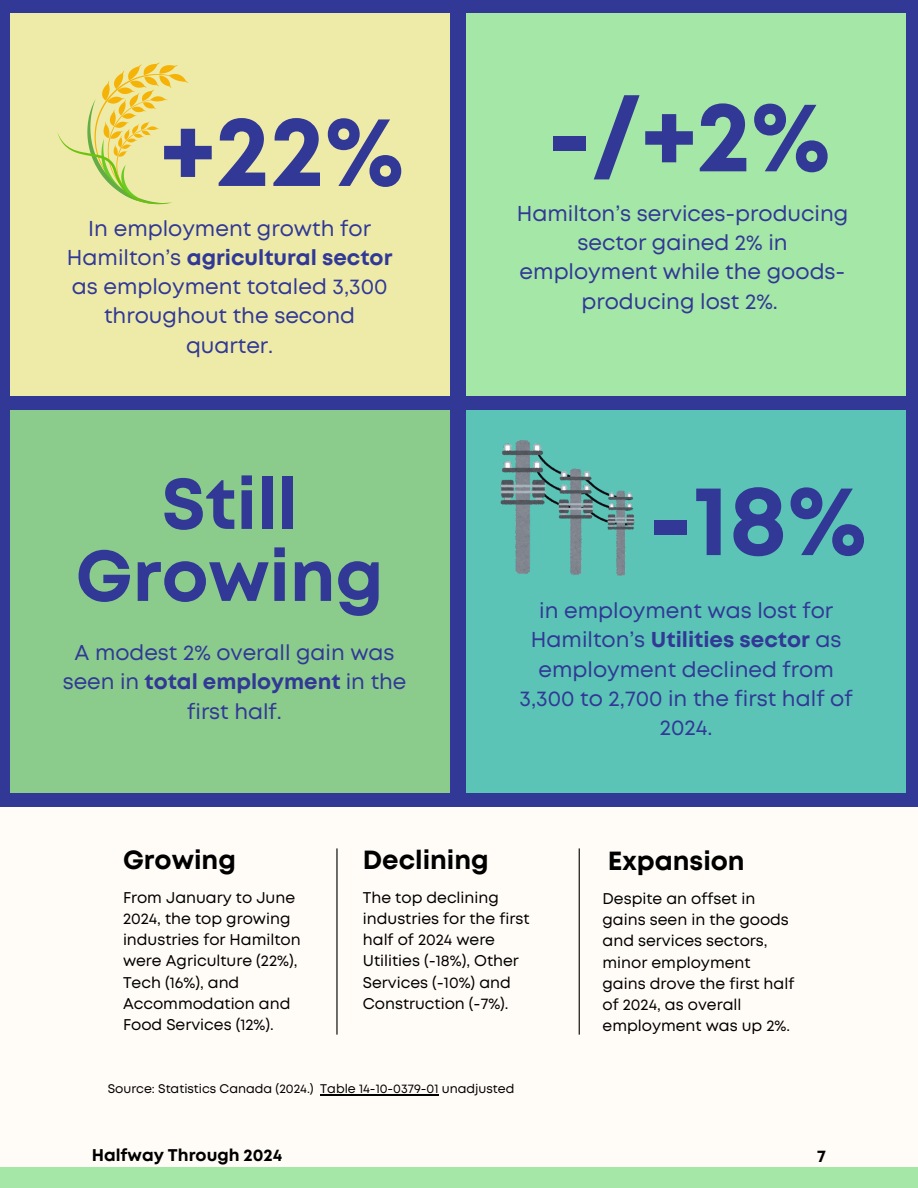
<style>
.page{position:relative;width:918px;height:1188px;background:#313896}
.page>*{position:absolute;margin:0;border:0;box-sizing:border-box;transform-origin:0 0}
.t1{font:700 100.05px "Mont";color:#313896}
.t2{font:700 71.55px/72px "Mont";color:#313896;text-align:center}
.t3{font:700 26.25px "Mont";color:#000}
.t4{font:21.45px/29.2px "Mont";color:#313896;text-align:center}
.t5{font:700 16.95px "Mont";color:#000}
.t6{font:15.45px/21.1px "Mont";color:#000}
.t7{font:12.45px "Mont";color:#000}
.s1{font-weight:700}
</style>
<div class="page">
<div style="left:0;top:807px;width:918px;height:381px;background:#fffbf6"></div>
<hr style="left:336px;top:848px;width:2px;height:187px;background:#000">
<hr style="left:579px;top:848px;width:1px;height:187px;background:#000">
<div style="left:0;top:1167px;width:918px;height:21px;background:#a5e7a6"></div>
<div style="left:10px;top:13px;width:439px;height:383px;background:#eeeba9"></div>
<div style="left:467px;top:13px;width:439px;height:383px;background:#a5e7a6"></div>
<div style="left:10px;top:410px;width:439px;height:382px;background:#8bcc8c"></div>
<div style="left:467px;top:410px;width:439px;height:382px;background:#5bc4b6"></div>
<svg style="left:57px;top:63px;width:132px;height:141px"></svg>
<img style="left:501px;top:441px;width:134px;height:135px">
<hr style="left:320px;top:1094px;width:119px;height:1px;background:#000">
<h4 class="t1" style="left:161px;top:113px;width:245px">+22%</h4>
<h3 class="t4" style="left:67px;top:215px;width:327px">In employment growth for<br>Hamilton’s <span class="s1">agricultural sector </span>as employment totaled 3,300 throughout the second quarter.</h3>
<p class="t2" style="left:76px;top:473px;width:309px">Still<br>Growing</p>
<h6 class="t4" style="left:63px;top:640px;width:345px">A modest 2% overall gain was seen in <span class="s1">total employment</span> in the first half.</h6>
<h6 class="t1" style="left:547px;top:99px;width:285px">-/+2%</h6>
<h3 class="t4" style="left:517px;top:200px;width:333px">Hamilton’s services-producing sector gained 2% in employment while the goods&shy;producing lost 2%.</h3>
<h6 class="t1" style="left:648px;top:483px;width:221px">-18%</h6>
<h3 class="t4" style="left:520px;top:598px;width:335px">in employment was lost for<br>Hamilton’s <span class="s1">Utilities sector</span> as employment declined from<br>3,300 to 2,700 in the first half of<br>2024.</h3>
<h1 class="t3" style="left:123px;top:850px;width:114px">Growing</h1>
<h4 class="t3" style="left:363px;top:850px;width:128px">Declining</h4>
<h1 class="t6" style="left:123px;top:888px;width:179px">From January to June<br>2024, the top growing industries for Hamilton were Agriculture (22%),<br>Tech (16%), and<br>Accommodation and<br>Food Services (12%).</h1>
<h4 class="t6" style="left:363px;top:888px;width:168px">The top declining industries for the first half of 2024 were<br>Utilities (-18%), Other<br>Services (-10%) and<br>Construction (-7%).</h4>
<h5 class="t7" style="left:108px;top:1084px;width:408px">Source: Statistics Canada (2024.) Table 14-10-0379-01 unadjusted</h5>
<h2 class="t3" style="left:608px;top:851px;width:138px">Expansion</h2>
<h4 class="t6" style="left:603px;top:889px;width:193px">Despite an offset in gains seen in the goods and services sectors, minor employment gains drove the first half of 2024, as overall employment was up 2%.</h4>
<p class="t5" style="left:92px;top:1149px;width:192px">Halfway Through 2024</p>
<h1 class="t5" style="left:817px;top:1149px;width:10px">7</h1>
</div>
